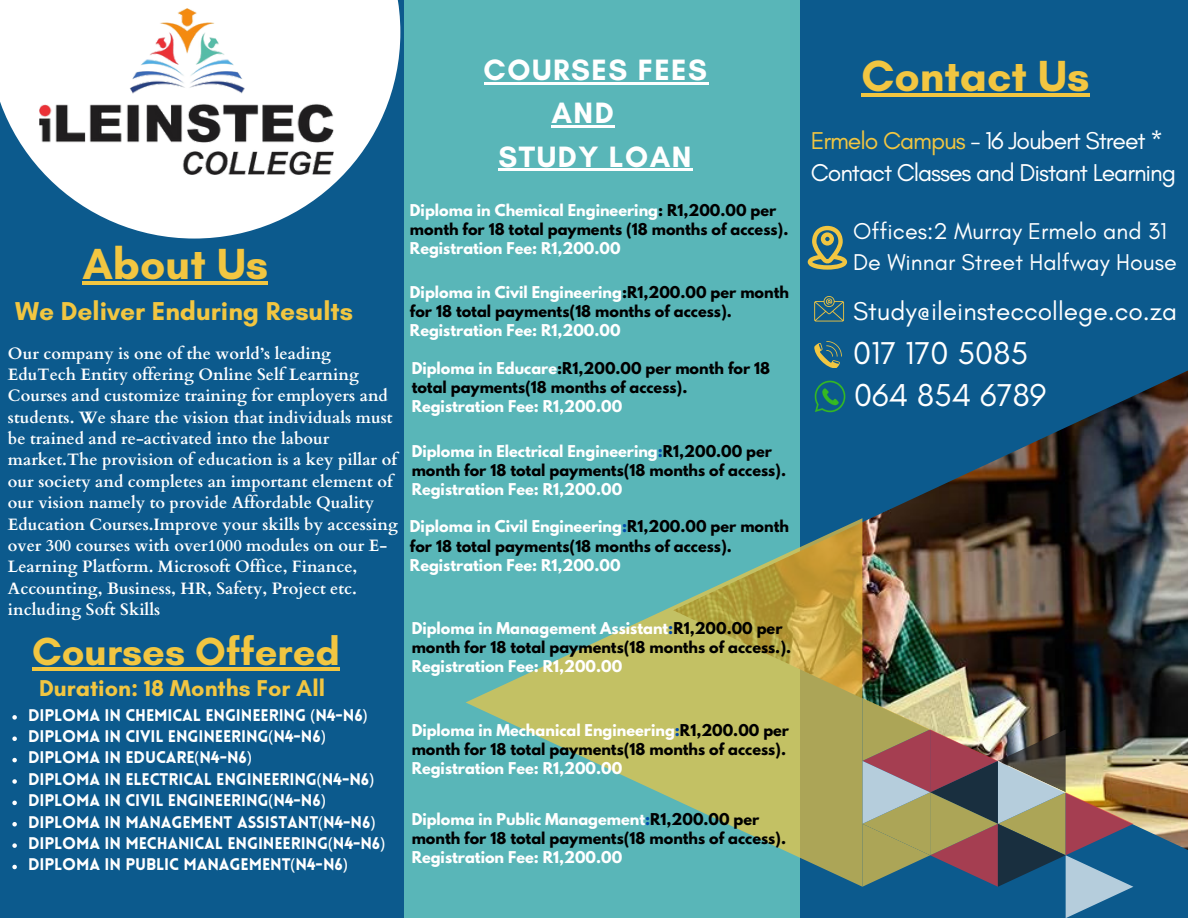
<style>
.page{position:relative;width:1188px;height:918px;background:#0c5a8d}
.page>*{position:absolute;margin:0;border:0;box-sizing:border-box;transform-origin:0 0}
.t1{font:700 44.4px "Glacial Indifference";color:#f2c641}
.t2{font:700 39.9px "Glacial Indifference";color:#f2c641}
.t3{font:32.25px "Glacial Indifference";color:#fff}
.t4{font:700 30px "Glacial Indifference";letter-spacing:.05em;color:#fff}
.t5{font:700 26.4px "Glacial Indifference";color:#f2c641}
.t6{font:26.25px "Glacial Indifference";color:#fff}
.t7{font:24.75px/32.7px "Glacial Indifference";letter-spacing:-.04em;color:#fff}
.t8{font:700 23.4px "Glacial Indifference";color:#f2c641}
.t9{font:23.25px/31.5px "Glacial Indifference";color:#fff}
.t10{font:700 16.5px/21.3px "Cardo";color:#fff}
.t11{font:900 16.5px "Lovelo";letter-spacing:-.01em;color:#fff}
.t12{font:700 14.4px/19.2px "League Spartan";color:#000}
.t13{font:700 14.4px "League Spartan";color:#fff}
.s1{color:#fff}
.s2{color:#f2c641}
.s3{color:#004aad}
.s4{font-family:"Noto Sans";font-weight:400}
</style>
<div class="page">
<div style="left:404px;top:0;width:396px;height:918px;background:#59b6b8"></div>
<img style="left:827px;top:370px;width:361px;height:480px">
<svg style="left:466px;top:518px;width:396px;height:369px"></svg>
<img style="left:862px;top:698px;width:271px;height:220px">
<svg style="left:0;top:0;width:400px;height:239px;fill:#fff"></svg>
<img style="left:39px;top:8px;width:295px;height:167px">
<svg style="left:814px;top:341px;width:28px;height:27px"></svg>
<img style="left:814px;top:381px;width:32px;height:31px">
<svg style="left:814px;top:296px;width:30px;height:26px"></svg>
<svg style="left:808px;top:226px;width:39px;height:44px"></svg>
<hr style="left:32px;top:667px;width:308px;height:3px;background:#f2c641">
<svg style="left:12px;top:715px;width:5px;height:5px"></svg>
<svg style="left:12px;top:736px;width:5px;height:5px"></svg>
<svg style="left:12px;top:758px;width:5px;height:4px"></svg>
<svg style="left:12px;top:779px;width:5px;height:5px"></svg>
<svg style="left:12px;top:801px;width:5px;height:4px"></svg>
<svg style="left:12px;top:822px;width:5px;height:4px"></svg>
<svg style="left:12px;top:843px;width:5px;height:5px"></svg>
<svg style="left:12px;top:865px;width:5px;height:4px"></svg>
<hr style="left:82px;top:281px;width:186px;height:4px;background:#f2c641">
<hr style="left:484px;top:83px;width:225px;height:2px;background:#fff">
<hr style="left:861px;top:94px;width:228px;height:3px;background:#f2c641">
<hr style="left:551px;top:126px;width:64px;height:2px;background:#fff">
<hr style="left:499px;top:169px;width:194px;height:2px;background:#fff">
<p class="t1" style="left:82px;top:237px;width:187px">About Us</p>
<p class="t4" style="left:484px;top:52px;width:225px">COURSES FEES</p>
<p class="t4" style="left:551px;top:95px;width:64px">AND</p>
<p class="t4" style="left:499px;top:138px;width:194px">STUDY LOAN</p>
<p class="t12" style="left:410px;top:202px;width:380px"><span class="s1">Diploma in Chemical Engineering</span>: R1,200.00 per month for 18 total payments (18 months of access).</p>
<p class="t13" style="left:410px;top:241px;width:212px">Registration Fee: R1,200.00</p>
<p class="t1" style="left:861px;top:49px;width:230px">Contact Us</p>
<p class="t7" style="left:811px;top:124px;width:367px"><span class="s2">Ermelo Campus</span> - 16 Joubert Street *<br>Contact Classes and Distant Learning</p>
<p class="t9" style="left:853px;top:215px;width:325px">Offices:2 Murray Ermelo and 31<br>De Winnar Street Halfway House</p>
<p class="t12" style="left:410px;top:284px;width:381px"><span class="s1">Diploma in Civil Engineering</span>:R1,200.00 per month for 18 total payments(18 months of access).</p>
<p class="t13" style="left:410px;top:323px;width:212px">Registration Fee: R1,200.00</p>
<p class="t12" style="left:412px;top:360px;width:360px"><span class="s1">Diploma in Educare</span>:R1,200.00 per month for 18 total payments(18 months of access).</p>
<p class="t13" style="left:412px;top:399px;width:212px">Registration Fee: R1,200.00</p>
<p class="t12" style="left:412px;top:443px;width:376px"><span class="s1">Diploma in Electrical Engineering</span><span class="s3">:</span>R1,200.00 per month for 18 total payments(18 months of access).</p>
<p class="t13" style="left:412px;top:482px;width:212px">Registration Fee: R1,200.00</p>
<p class="t12" style="left:410px;top:519px;width:381px"><span class="s1">Diploma in Civil Engineering</span><span class="s3">:</span>R1,200.00 per month for 18 total payments(18 months of access).</p>
<p class="t13" style="left:410px;top:558px;width:212px">Registration Fee: R1,200.00</p>
<p class="t5" style="left:15px;top:294px;width:339px">We Deliver Enduring Results</p>
<p class="t6" style="left:853px;top:295px;width:325px">Study@ileinsteccollege.co.za</p>
<p class="t3" style="left:853px;top:334px;width:176px">017 170 5085</p>
<p class="t10" style="left:8px;top:343px;width:391px">Our company is one of the world’s leading EduTech Entity offering Online Self Learning Courses and customize training for employers and students. We share the vision that individuals must be trained and re-activated into the labour market.The provision of education is a key pillar of our society and completes an important element of our vision namely to provide Affordable Quality Education Courses.Improve your skills by accessing over 300 courses with over1000 modules on our E-Learning Platform. Microsoft Office, Finance, Accounting, Business, HR, Safety, Project etc. including Soft Skills</p>
<p class="t3" style="left:854px;top:375px;width:194px">064 854 6789</p>
<p class="t12" style="left:412px;top:621px;width:381px"><span class="s1">Diploma in Management Assistant</span><span class="s3">:</span>R1,200.00 per month for 18 total payments(18 months of access.).</p>
<p class="t13" style="left:412px;top:659px;width:212px">Registration Fee: R1,200.00</p>
<p class="t2" style="left:32px;top:627px;width:309px">Courses Offered</p>
<p class="t8" style="left:39px;top:674px;width:287px">Duration: 18 Months For All</p>
<p class="t11" style="left:28px;top:708px;width:341px">DIPLOMA IN CHEMICAL ENGINEERING <span class="s4">(</span>N4-N6<span class="s4">)</span></p>
<p class="t11" style="left:28px;top:730px;width:299px">DIPLOMA IN CIVIL ENGINEERING<span class="s4">(</span>N4-N6<span class="s4">)</span></p>
<p class="t11" style="left:28px;top:751px;width:225px">DIPLOMA IN EDUCARE<span class="s4">(</span>N4-N6<span class="s4">)</span></p>
<p class="t11" style="left:28px;top:772px;width:347px">DIPLOMA IN ELECTRICAL ENGINEERING<span class="s4">(</span>N4-N6<span class="s4">)</span></p>
<p class="t11" style="left:28px;top:794px;width:299px">DIPLOMA IN CIVIL ENGINEERING<span class="s4">(</span>N4-N6<span class="s4">)</span></p>
<p class="t11" style="left:28px;top:815px;width:349px">DIPLOMA IN MANAGEMENT ASSISTANT<span class="s4">(</span>N4-N6<span class="s4">)</span></p>
<p class="t11" style="left:28px;top:837px;width:359px">DIPLOMA IN MECHANICAL ENGINEERING<span class="s4">(</span>N4-N6<span class="s4">)</span></p>
<p class="t11" style="left:28px;top:858px;width:321px">DIPLOMA IN PUBLIC MANAGEMENT<span class="s4">(</span>N4-N6<span class="s4">)</span></p>
<p class="t12" style="left:412px;top:722px;width:379px"><span class="s1">Diploma in Mechanical Engineering</span><span class="s3">:</span>R1,200.00 per month for 18 total payments(18 months of access).</p>
<p class="t13" style="left:412px;top:761px;width:212px">Registration Fee: R1,200.00</p>
<p class="t12" style="left:412px;top:811px;width:376px"><span class="s1">Diploma in Public Management</span><span class="s3">:</span>R1,200.00 per month for 18 total payments(18 months of access).</p>
<p class="t13" style="left:412px;top:850px;width:212px">Registration Fee: R1,200.00</p>
</div>
